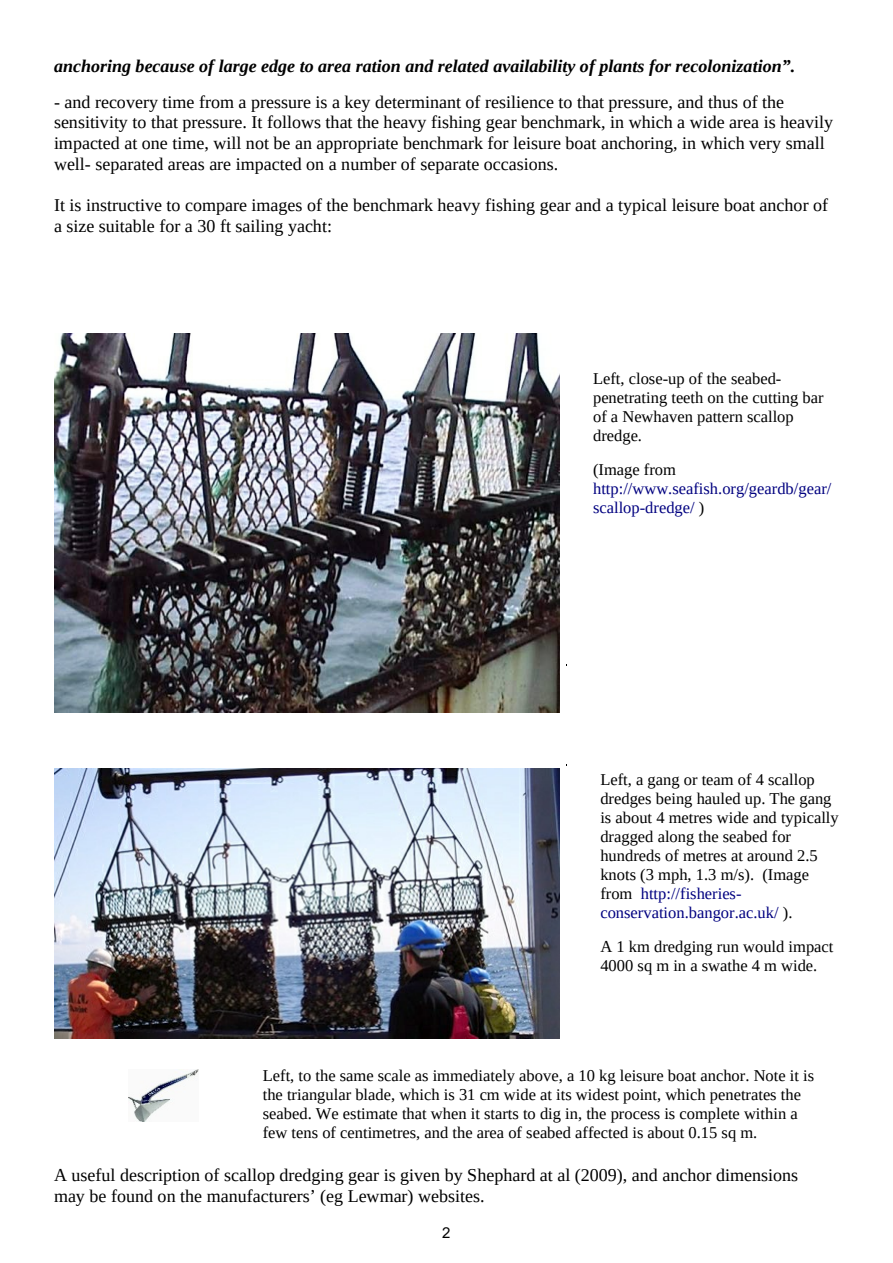
<style>
.page{position:relative;width:893px;height:1263px;background:#fff}
.page>*{position:absolute;margin:0;border:0;box-sizing:border-box;transform-origin:0 0}
.t1{font:18px/20.7px "Liberation Serif";color:#000}
.t2{font:italic 700 18px "Liberation Serif";color:#000}
.t3{font:16.5px/18.9px "Liberation Serif";color:#000}
.t4{font:16.5px/18.9px "Liberation Serif";color:#000080}
.t5{font:15px "Arial";color:#000}
.s1{color:#000}
.s2{color:#000080}
</style>
<div class="page">
<img style="left:54px;top:333px;width:505px;height:379px">
<img style="left:54px;top:768px;width:505px;height:271px">
<img style="left:128px;top:1069px;width:71px;height:52px">
<p class="t2" style="left:54px;top:60px;width:743px">anchoring because of large edge to area ration and related availability of plants for recolonization”.</p>
<p class="t1" style="left:54px;top:93px;width:781px">- and recovery time from a pressure is a key determinant of resilience to that pressure, and thus of the sensitivity to that pressure. It follows that the heavy fishing gear benchmark, in which a wide area is heavily impacted at one time, will not be an appropriate benchmark for leisure boat anchoring, in which very small well- separated areas are impacted on a number of separate occasions.</p>
<p class="t1" style="left:54px;top:196px;width:776px">It is instructive to compare images of the benchmark heavy fishing gear and a typical leisure boat anchor of a size suitable for a 30 ft sailing yacht:</p>
<p class="t3" style="left:593px;top:370px;width:232px">Left, close-up of the seabed&shy;penetrating teeth on the cutting bar of a Newhaven pattern scallop dredge.</p>
<p class="t3" style="left:593px;top:461px;width:84px">(Image from</p>
<p class="t4" style="left:593px;top:480px;width:240px">http://www.seafish.org/geardb/gear/ scallop-dredge/ <span class="s1">)</span></p>
<p class="t3" style="left:600px;top:771px;width:240px">Left, a gang or team of 4 scallop dredges being hauled up. The gang is about 4 metres wide and typically dragged along the seabed for hundreds of metres at around 2.5 knots (3 mph, 1.3 m/s). (Image from <span class="s2">http://fisheries&shy;conservation.bangor.ac.uk/</span> ).</p>
<p class="t3" style="left:600px;top:938px;width:235px">A 1 km dredging run would impact<br>4000 sq m in a swathe 4 m wide.</p>
<p class="t3" style="left:263px;top:1067px;width:553px">Left, to the same scale as immediately above, a 10 kg leisure boat anchor. Note it is the triangular blade, which is 31 cm wide at its widest point, which penetrates the seabed. We estimate that when it starts to dig in, the process is complete within a few tens of centimetres, and the area of seabed affected is about 0.15 sq m.</p>
<p class="t1" style="left:54px;top:1166px;width:746px">A useful description of scallop dredging gear is given by Shephard at al (2009), and anchor dimensions may be found on the manufacturers’ (eg Lewmar) websites.</p>
<p class="t5" style="left:442px;top:1227px;width:10px">2</p>
</div>
